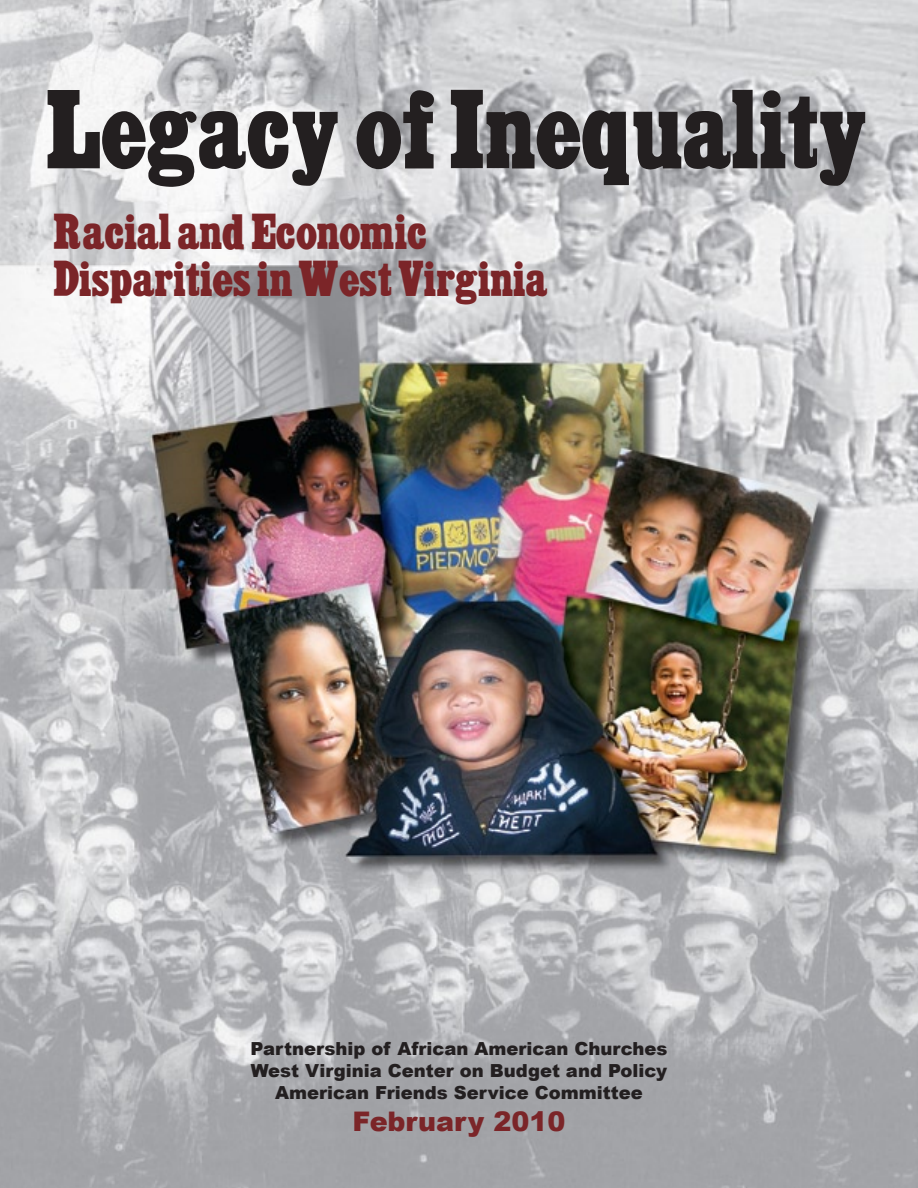
<style>
.page{position:relative;width:918px;height:1188px;background:#fff}
.page>*{position:absolute;margin:0;border:0;box-sizing:border-box;transform-origin:0 0}
.t1{font:87px "Cairo";color:#231f20}
.t2{font:39px/46.8px "Cairo";color:#7b2528}
.t3{font:900 27px "Arial";color:#7b2528}
.t4{font:900 18px/21.6px "Arial";color:#231f20;text-align:center}
</style>
<div class="page">
<img style="left:0;top:0;width:918px;height:1188px">
<h1 class="t1" style="left:48px;top:90px;width:824px">Legacy of Inequality</h1>
<h2 class="t2" style="left:54px;top:212px;width:496px">Racial and Economic<br>Disparities in West Virginia</h2>
<p class="t4" style="left:250px;top:1037px;width:419px">Partnership of African American Churches<br>West Virginia Center on Budget and Policy<br>American Friends Service Committee</p>
<h3 class="t3" style="left:353px;top:1101px;width:214px">February 2010</h3>
</div>
